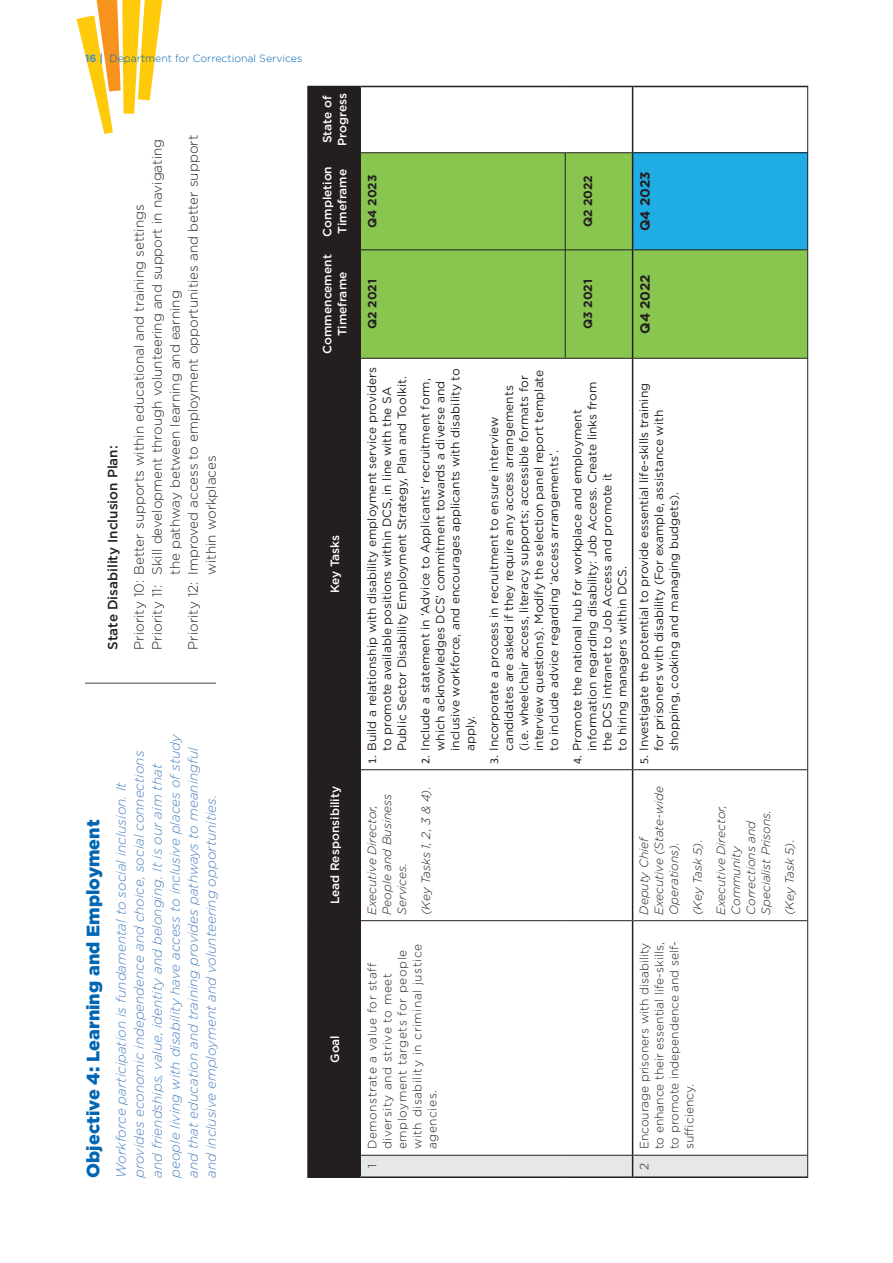
<style>
.page{position:relative;width:893px;height:1263px;background:#fff}
.page>*{position:absolute;margin:0;border:0;box-sizing:border-box;transform-origin:0 0}
.t1{font:900 18px "Gotham";color:#0166b3}
.t2{font:italic 300 13.5px/18px "Gotham";color:#4a81bf}
.t3{font:300 13.5px "Gotham";color:#231f20}
.t4{font:500 13.5px "Gotham";color:#231f20}
.t5{font:700 13.5px "Gotham";color:#231f20}
.t6{font:12px/15px "Gotham";color:#231f20}
.t7{font:italic 300 12px/15px "Gotham";color:#231f20}
.t8{font:300 12px/15px "Gotham";letter-spacing:.045em;color:#231f20}
.t9{font:300 12px/15px "Gotham";color:#231f20}
.t10{font:500 12px/15px "Gotham";color:#fff}
.t11{font:700 12px "Gotham";color:#231f20}
.t12{font:300 10.5px "Gotham";color:#0166b3}
.s1{font-weight:700;color:#4992bd}
.s2{font-family:"Calibri"}
</style>
<div class="page">
<svg style="left:77px;top:0;width:86px;height:134px"></svg>
<hr style="left:85px;top:682px;width:131px;height:2px;background:#818282">
<div style="left:309px;top:87px;width:51px;height:1089px;background:#231f20"></div>
<svg style="left:361px;top:87px;width:446px;height:682px"></svg>
<div style="left:361px;top:153px;width:446px;height:205px;background:#89c650"></div>
<div style="left:633px;top:153px;width:175px;height:97px;background:#1fade4"></div>
<hr style="left:360px;top:86px;width:205px;height:1px;background:#231f20">
<hr style="left:565px;top:86px;width:67px;height:1px;background:#231f20">
<hr style="left:307px;top:1155px;width:2px;height:23px;background:#231f20">
<hr style="left:309px;top:1176px;width:51px;height:2px;background:#231f20">
<hr style="left:307px;top:921px;width:2px;height:234px;background:#231f20">
<hr style="left:307px;top:770px;width:2px;height:151px;background:#231f20">
<hr style="left:307px;top:358px;width:2px;height:412px;background:#231f20">
<hr style="left:307px;top:250px;width:2px;height:108px;background:#231f20">
<hr style="left:307px;top:153px;width:2px;height:97px;background:#231f20">
<hr style="left:307px;top:86px;width:2px;height:67px;background:#231f20">
<hr style="left:309px;top:86px;width:51px;height:1px;background:#231f20">
<hr style="left:633px;top:86px;width:174px;height:1px;background:#231f20">
<hr style="left:361px;top:920px;width:204px;height:1px;background:#231f20">
<hr style="left:361px;top:769px;width:204px;height:1px;background:#231f20">
<hr style="left:565px;top:920px;width:67px;height:1px;background:#231f20">
<hr style="left:565px;top:769px;width:67px;height:1px;background:#231f20">
<hr style="left:361px;top:358px;width:204px;height:1px;background:#231f20">
<hr style="left:361px;top:250px;width:204px;height:1px;background:#231f20">
<hr style="left:361px;top:152px;width:204px;height:1px;background:#231f20">
<hr style="left:565px;top:358px;width:67px;height:1px;background:#231f20">
<hr style="left:565px;top:250px;width:67px;height:1px;background:#231f20">
<hr style="left:565px;top:152px;width:67px;height:1px;background:#231f20">
<hr style="left:309px;top:920px;width:51px;height:1px;background:#231f20">
<hr style="left:309px;top:769px;width:51px;height:1px;background:#231f20">
<hr style="left:309px;top:358px;width:51px;height:1px;background:#231f20">
<hr style="left:309px;top:250px;width:51px;height:1px;background:#231f20">
<hr style="left:309px;top:152px;width:51px;height:1px;background:#231f20">
<hr style="left:360px;top:921px;width:1px;height:234px;background:#231f20">
<hr style="left:360px;top:770px;width:1px;height:151px;background:#231f20">
<hr style="left:360px;top:358px;width:1px;height:412px;background:#231f20">
<hr style="left:360px;top:250px;width:1px;height:108px;background:#231f20">
<hr style="left:360px;top:153px;width:1px;height:97px;background:#231f20">
<hr style="left:360px;top:87px;width:1px;height:66px;background:#231f20">
<hr style="left:633px;top:920px;width:174px;height:1px;background:#231f20">
<hr style="left:633px;top:769px;width:174px;height:1px;background:#231f20">
<hr style="left:633px;top:358px;width:174px;height:1px;background:#231f20">
<hr style="left:633px;top:250px;width:174px;height:1px;background:#231f20">
<hr style="left:633px;top:152px;width:174px;height:1px;background:#231f20">
<hr style="left:807px;top:921px;width:1px;height:234px;background:#231f20">
<hr style="left:807px;top:770px;width:1px;height:151px;background:#231f20">
<hr style="left:807px;top:358px;width:1px;height:412px;background:#231f20">
<hr style="left:807px;top:250px;width:1px;height:108px;background:#231f20">
<hr style="left:807px;top:153px;width:1px;height:97px;background:#231f20">
<hr style="left:807px;top:86px;width:1px;height:67px;background:#231f20">
<svg style="left:360px;top:1155px;width:448px;height:23px;background:#d1d1d3"></svg>
<hr style="left:632px;top:921px;width:1px;height:234px;background:#231f20">
<hr style="left:632px;top:770px;width:1px;height:151px;background:#231f20">
<hr style="left:632px;top:358px;width:1px;height:412px;background:#231f20">
<hr style="left:632px;top:86px;width:1px;height:67px;background:#231f20">
<hr style="left:632px;top:250px;width:1px;height:108px;background:#231f20">
<hr style="left:632px;top:153px;width:1px;height:97px;background:#231f20">
<hr style="left:565px;top:250px;width:1px;height:108px;background:#231f20">
<hr style="left:565px;top:153px;width:1px;height:97px;background:#231f20">
<p class="t12" style="left:85px;top:52px;width:219px"><span class="s1">16 |</span> Department for Correctional Services</p>
<p class="t4" style="left:104px;top:650px;width:206px;rotate:-90deg">State Disability Inclusion Plan:</p>
<p class="t3" style="left:186px;top:650px;width:516px;rotate:-90deg">Priority 12: Improved access to employment opportunities and better support</p>
<p class="t3" style="left:150px;top:650px;width:512px;rotate:-90deg">Priority 11: Skill development through volunteering and support in navigating</p>
<p class="t3" style="left:132px;top:650px;width:447px;rotate:-90deg">Priority 10: Better supports within educational and training settings</p>
<p class="t3" style="left:168px;top:575px;width:286px;rotate:-90deg">the pathway between learning and earning</p>
<p class="t3" style="left:204px;top:575px;width:121px;rotate:-90deg">within workplaces</p>
<h1 class="t1" style="left:81px;top:1178px;width:360px;rotate:-90deg">Objective 4: Learning and Employment</h1>
<p class="t2" style="left:112px;top:1178px;width:446px;rotate:-90deg">Workforce participation is fundamental to social inclusion. It provides economic independence and choice, social connections and friendships, value, identity and belonging. It is our aim that people living with disability have access to inclusive places of study and that education and training provides pathways to meaningful and inclusive employment and volunteering opportunities.</p>
<p class="t10" style="left:320px;top:146px;width:54px;rotate:-90deg">State of<br>Progress</p>
<p class="t10" style="left:320px;top:236px;width:72px;rotate:-90deg">Completion<br>Timeframe</p>
<p class="t10" style="left:320px;top:354px;width:101px;text-align:center;rotate:-90deg">Commencement<br>Timeframe</p>
<p class="t10" style="left:327px;top:593px;width:60px;rotate:-90deg">Key Tasks</p>
<p class="t10" style="left:327px;top:904px;width:120px;rotate:-90deg">Lead Responsibility</p>
<p class="t10" style="left:327px;top:1063px;width:29px;rotate:-90deg">Goal</p>
<p class="t11" style="left:365px;top:228px;width:55px;rotate:-90deg">Q4 2023</p>
<p class="t11" style="left:581px;top:227px;width:54px;rotate:-90deg">Q2 2022</p>
<p class="t5" style="left:637px;top:231px;width:61px;rotate:-90deg">Q4 2023</p>
<p class="t11" style="left:365px;top:329px;width:51px;rotate:-90deg">Q2 2021</p>
<p class="t11" style="left:581px;top:329px;width:51px;rotate:-90deg">Q3 2021</p>
<p class="t5" style="left:637px;top:334px;width:61px;rotate:-90deg">Q4 2022</p>
<p class="t6" style="left:364px;top:764px;width:398px;text-align:center;rotate:-90deg"><span class="s2">1.</span> Build a relationship with disability employment service providers to promote available positions within DCS, in line with the SA<br>Public Sector Disability Employment Strategy, Plan and Toolkit.</p>
<p class="t6" style="left:418px;top:751px;width:384px;text-indent:-13px;rotate:-90deg"><span class="s2">2.</span> Include a statement in ‘Advice to Applicants’ recruitment form, which acknowledges DCS’ commitment towards a diverse and inclusive workforce, and encourages applicants with disability to apply.</p>
<p class="t6" style="left:486px;top:751px;width:383px;text-indent:-13px;rotate:-90deg"><span class="s2">3.</span> Incorporate a process in recruitment to ensure interview candidates are asked if they require any access arrangements (i.e. wheelchair access, literacy supports; accessible formats for interview questions). Modify the selection panel report template to include advice regarding ‘access arrangements’.</p>
<p class="t7" style="left:364px;top:915px;width:122px;rotate:-90deg">Executive Director,<br>People and Business<br>Services.</p>
<p class="t7" style="left:418px;top:915px;width:130px;rotate:-90deg">(Key Tasks 1, 2, 3 &amp; 4).</p>
<p class="t8" style="left:365px;top:1149px;width:207px;text-indent:-19px;rotate:-90deg">1 Demonstrate a value for staff diversity and strive to meet employment targets for people with disability in criminal justice agencies.</p>
<p class="t6" style="left:570px;top:751px;width:370px;text-indent:-13px;rotate:-90deg"><span class="s2">4.</span> Promote the national hub for workplace and employment information regarding disability: Job Access. Create links from the DCS intranet to Job Access and promote it<br>to hiring managers within DCS.</p>
<p class="t6" style="left:636px;top:751px;width:369px;text-indent:-13px;rotate:-90deg"><span class="s2">5.</span> Investigate the potential to provide essential life-skills training for prisoners with disability (For example, assistance with shopping, cooking and managing budgets).</p>
<p class="t7" style="left:636px;top:915px;width:130px;rotate:-90deg">Deputy Chief<br>Executive (State-wide<br>Operations).</p>
<p class="t7" style="left:685px;top:915px;width:111px;line-height:23.5px;rotate:-90deg">(Key Task 5).<br>Executive Director,</p>
<p class="t7" style="left:728px;top:915px;width:106px;rotate:-90deg">Community<br>Corrections and<br>Specialist Prisons.</p>
<p class="t9" style="left:637px;top:1149px;width:210px;text-indent:-21px;rotate:-90deg">2 Encourage prisoners with disability to enhance their essential life-skills, to promote independence and self&shy;sufficiency.</p>
<p class="t7" style="left:782px;top:915px;width:76px;rotate:-90deg">(Key Task 5).</p>
</div>
